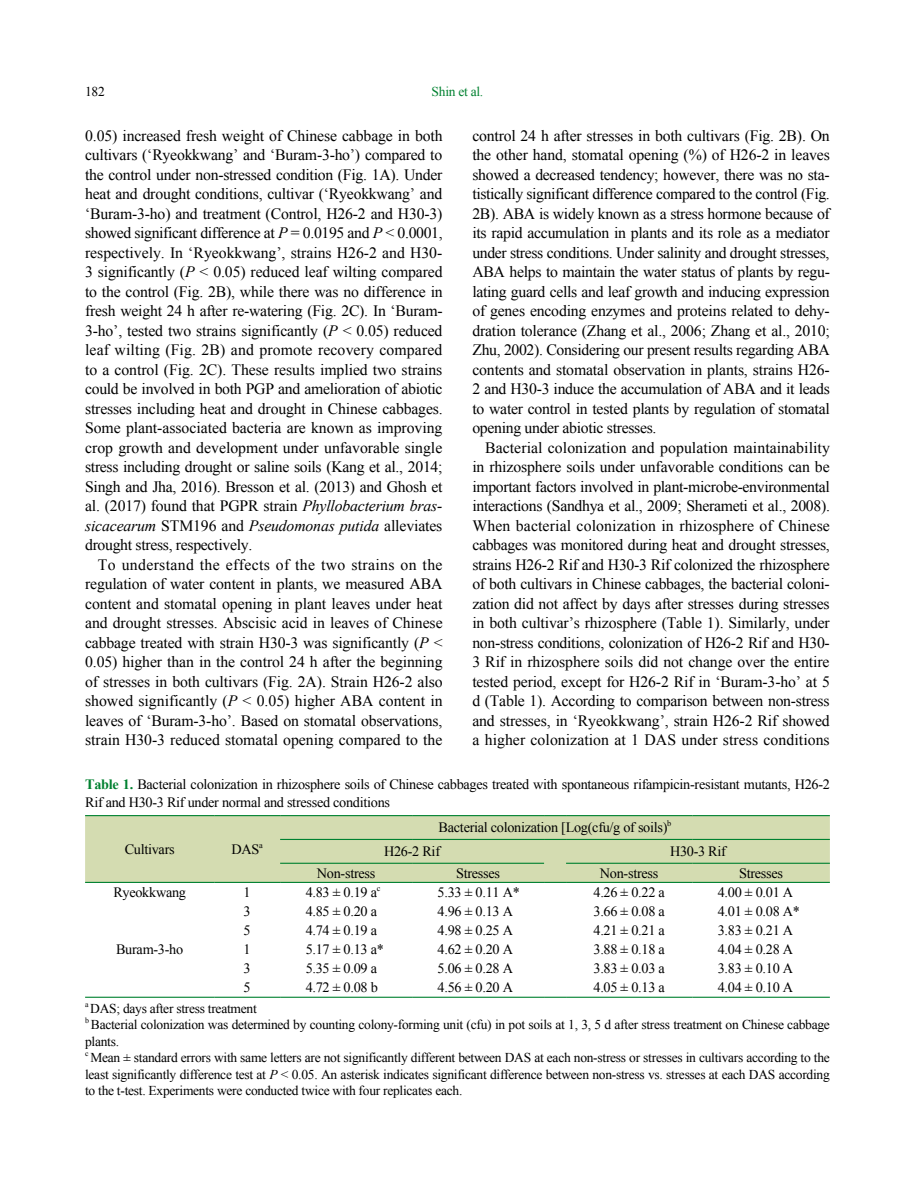
<style>
.page{position:relative;width:915px;height:1191px;background:#fff}
.page>*{position:absolute;margin:0;border:0;box-sizing:border-box;transform-origin:0 0}
.t1{font:15.75px/19.5px "Times New Roman";letter-spacing:-.01em;color:#000;text-align:justify}
.t2{font:14.25px/18px "Times New Roman";letter-spacing:-.02em;color:#000}
.t3{font:13.5px/16.5px "Times New Roman";letter-spacing:-.02em;color:#000}
.t4{font:13.5px "Times New Roman";letter-spacing:-.02em;color:#008130}
.s1{font-style:italic}
.s2{font-weight:700;color:#008130}
</style>
<div class="page">
<div style="left:85px;top:816px;width:744px;height:66px;background:#d4dcb1"></div>
<hr style="left:85px;top:815px;width:129px;height:1px;background:#008130">
<hr style="left:214px;top:815px;width:66px;height:1px;background:#008130">
<hr style="left:280px;top:815px;width:132px;height:1px;background:#008130">
<hr style="left:412px;top:815px;width:132px;height:1px;background:#008130">
<svg style="left:544px;top:815px;width:22px;height:1px"></svg>
<hr style="left:566px;top:815px;width:126px;height:1px;background:#008130">
<hr style="left:692px;top:815px;width:137px;height:1px;background:#008130">
<hr style="left:85px;top:882px;width:129px;height:1px;background:#008130">
<hr style="left:214px;top:882px;width:66px;height:1px;background:#008130">
<hr style="left:280px;top:839px;width:132px;height:1px;background:#008130">
<hr style="left:412px;top:839px;width:132px;height:1px;background:#008130">
<svg style="left:544px;top:839px;width:22px;height:1px"></svg>
<hr style="left:566px;top:839px;width:126px;height:1px;background:#008130">
<hr style="left:692px;top:839px;width:137px;height:1px;background:#008130">
<hr style="left:280px;top:862px;width:132px;height:2px;background:#008130">
<hr style="left:412px;top:862px;width:132px;height:2px;background:#008130">
<svg style="left:544px;top:882px;width:22px;height:1px"></svg>
<hr style="left:566px;top:862px;width:126px;height:2px;background:#008130">
<hr style="left:692px;top:862px;width:137px;height:2px;background:#008130">
<hr style="left:280px;top:882px;width:132px;height:1px;background:#008130">
<hr style="left:412px;top:882px;width:132px;height:1px;background:#008130">
<hr style="left:566px;top:882px;width:126px;height:1px;background:#008130">
<hr style="left:692px;top:882px;width:137px;height:1px;background:#008130">
<hr style="left:85px;top:996px;width:129px;height:1px;background:#008130">
<hr style="left:214px;top:996px;width:66px;height:1px;background:#008130">
<hr style="left:280px;top:996px;width:132px;height:1px;background:#008130">
<hr style="left:412px;top:996px;width:132px;height:1px;background:#008130">
<svg style="left:544px;top:996px;width:22px;height:1px"></svg>
<hr style="left:566px;top:996px;width:126px;height:1px;background:#008130">
<hr style="left:692px;top:996px;width:137px;height:1px;background:#008130">
<p class="t3" style="left:85px;top:83px;width:21px">182</p>
<p class="t4" style="left:431px;top:83px;width:53px">Shin et al.</p>
<p class="t1" style="left:85px;top:125px;width:359px">0.05) increased fresh weight of Chinese cabbage in both cultivars (‘Ryeokkwang’ and ‘Buram-3-ho’) compared to the control under non-stressed condition (Fig. 1A). Under heat and drought conditions, cultivar (‘Ryeokkwang’ and ‘Buram-3-ho) and treatment (Control, H26-2 and H30-3) showed significant difference at <span class="s1">P</span> = 0.0195 and <span class="s1">P</span> &lt; 0.0001, respectively. In ‘Ryeokkwang’, strains H26-2 and H30- 3 significantly (<span class="s1">P</span> &lt; 0.05) reduced leaf wilting compared to the control (Fig. 2B), while there was no difference in fresh weight 24 h after re-watering (Fig. 2C). In ‘Buram-3-ho’, tested two strains significantly (<span class="s1">P</span> &lt; 0.05) reduced leaf wilting (Fig. 2B) and promote recovery compared to a control (Fig. 2C). These results implied two strains could be involved in both PGP and amelioration of abiotic stresses including heat and drought in Chinese cabbages.<br>Some plant-associated bacteria are known as improving crop growth and development under unfavorable single stress including drought or saline soils (Kang et al., 2014; Singh and Jha, 2016). Bresson et al. (2013) and Ghosh et al. (2017) found that PGPR strain <span class="s1">Phyllobacterium bras&shy;sicacearum</span> STM196 and <span class="s1">Pseudomonas putida</span> alleviates drought stress, respectively.</p>
<p class="t1" style="left:85px;top:554px;width:359px;text-indent:13px">To understand the effects of the two strains on the regulation of water content in plants, we measured ABA content and stomatal opening in plant leaves under heat and drought stresses. Abscisic acid in leaves of Chinese cabbage treated with strain H30-3 was significantly (<span class="s1">P</span> &lt; 0.05) higher than in the control 24 h after the beginning of stresses in both cultivars (Fig. 2A). Strain H26-2 also showed significantly (<span class="s1">P</span> &lt; 0.05) higher ABA content in leaves of ‘Buram-3-ho’. Based on stomatal observations, strain H30-3 reduced stomatal opening compared to the</p>
<p class="t1" style="left:472px;top:125px;width:359px">control 24 h after stresses in both cultivars (Fig. 2B). On the other hand, stomatal opening (%) of H26-2 in leaves showed a decreased tendency; however, there was no sta&shy;tistically significant difference compared to the control (Fig.<br>2B). ABA is widely known as a stress hormone because of its rapid accumulation in plants and its role as a mediator under stress conditions. Under salinity and drought stresses, ABA helps to maintain the water status of plants by regu&shy;lating guard cells and leaf growth and inducing expression of genes encoding enzymes and proteins related to dehy&shy;dration tolerance (Zhang et al., 2006; Zhang et al., 2010; Zhu, 2002). Considering our present results regarding ABA contents and stomatal observation in plants, strains H26- 2 and H30-3 induce the accumulation of ABA and it leads to water control in tested plants by regulation of stomatal opening under abiotic stresses.</p>
<p class="t1" style="left:472px;top:437px;width:359px;text-indent:13px">Bacterial colonization and population maintainability in rhizosphere soils under unfavorable conditions can be important factors involved in plant-microbe-environmental interactions (Sandhya et al., 2009; Sherameti et al., 2008).<br>When bacterial colonization in rhizosphere of Chinese cabbages was monitored during heat and drought stresses, strains H26-2 Rif and H30-3 Rif colonized the rhizosphere of both cultivars in Chinese cabbages, the bacterial coloni&shy;zation did not affect by days after stresses during stresses in both cultivar’s rhizosphere (Table 1). Similarly, under non-stress conditions, colonization of H26-2 Rif and H30- 3 Rif in rhizosphere soils did not change over the entire tested period, except for H26-2 Rif in ‘Buram-3-ho’ at 5 d (Table 1). According to comparison between non-stress and stresses, in ‘Ryeokkwang’, strain H26-2 Rif showed a higher colonization at 1 DAS under stress conditions</p>
<p class="t2" style="left:85px;top:774px;width:746px"><span class="s2">Table 1.</span> Bacterial colonization in rhizosphere soils of Chinese cabbages treated with spontaneous rifampicin-resistant mutants, H26-2<br>Rif and H30-3 Rif under normal and stressed conditions</p>
<p class="t2" style="left:125px;top:839px;width:51px">Cultivars</p>
<p class="t2" style="left:231px;top:839px;width:33px">DAS<sup>a</sup></p>
<p class="t2" style="left:384px;top:815px;width:288px;line-height:23.9px;text-indent:54px">Bacterial colonization [Log(cfu/g of soils)<sup>b<br></sup>H26-2 Rif</p>
<p class="t2" style="left:669px;top:842px;width:57px">H30-3 Rif</p>
<p class="t2" style="left:317px;top:863px;width:60px">Non-stress</p>
<p class="t2" style="left:456px;top:863px;width:45px">Stresses</p>
<p class="t2" style="left:599px;top:863px;width:60px">Non-stress</p>
<p class="t2" style="left:738px;top:863px;width:45px">Stresses</p>
<p class="t2" style="left:113px;top:883px;width:74px">Ryeokkwang</p>
<p class="t2" style="left:243px;top:883px;width:9px">1</p>
<p class="t2" style="left:305px;top:883px;width:76px">4.83 ± 0.19 a<sup>c</sup></p>
<p class="t2" style="left:437px;top:883px;width:84px">5.33 ± 0.11 A*</p>
<p class="t2" style="left:593px;top:883px;width:73px">4.26 ± 0.22 a</p>
<p class="t2" style="left:717px;top:883px;width:77px">4.00 ± 0.01 A</p>
<p class="t2" style="left:243px;top:902px;width:9px">3</p>
<p class="t2" style="left:305px;top:902px;width:73px">4.85 ± 0.20 a</p>
<p class="t2" style="left:437px;top:902px;width:77px">4.96 ± 0.13 A</p>
<p class="t2" style="left:593px;top:902px;width:73px">3.66 ± 0.08 a</p>
<p class="t2" style="left:717px;top:902px;width:84px">4.01 ± 0.08 A*</p>
<p class="t2" style="left:243px;top:921px;width:9px">5</p>
<p class="t2" style="left:305px;top:921px;width:73px">4.74 ± 0.19 a</p>
<p class="t2" style="left:437px;top:921px;width:77px">4.98 ± 0.25 A</p>
<p class="t2" style="left:593px;top:921px;width:73px">4.21 ± 0.21 a</p>
<p class="t2" style="left:717px;top:921px;width:77px">3.83 ± 0.21 A</p>
<p class="t2" style="left:116px;top:940px;width:69px">Buram-3-ho</p>
<p class="t2" style="left:243px;top:940px;width:9px">1</p>
<p class="t2" style="left:305px;top:940px;width:80px">5.17 ± 0.13 a*</p>
<p class="t2" style="left:437px;top:940px;width:77px">4.62 ± 0.20 A</p>
<p class="t2" style="left:593px;top:940px;width:73px">3.88 ± 0.18 a</p>
<p class="t2" style="left:717px;top:940px;width:77px">4.04 ± 0.28 A</p>
<p class="t2" style="left:243px;top:959px;width:9px">3</p>
<p class="t2" style="left:305px;top:959px;width:73px">5.35 ± 0.09 a</p>
<p class="t2" style="left:437px;top:959px;width:77px">5.06 ± 0.28 A</p>
<p class="t2" style="left:593px;top:959px;width:73px">3.83 ± 0.03 a</p>
<p class="t2" style="left:717px;top:959px;width:77px">3.83 ± 0.10 A</p>
<p class="t2" style="left:243px;top:978px;width:9px">5</p>
<p class="t2" style="left:305px;top:978px;width:74px">4.72 ± 0.08 b</p>
<p class="t2" style="left:437px;top:978px;width:77px">4.56 ± 0.20 A</p>
<p class="t2" style="left:593px;top:978px;width:73px">4.05 ± 0.13 a</p>
<p class="t2" style="left:717px;top:978px;width:77px">4.04 ± 0.10 A</p>
<p class="t3" style="left:85px;top:999px;width:746px"><sup>a</sup> DAS; days after stress treatment<br><sup>b</sup> Bacterial colonization was determined by counting colony-forming unit (cfu) in pot soils at 1, 3, 5 d after stress treatment on Chinese cabbage plants.<br><sup>c</sup> Mean ± standard errors with same letters are not significantly different between DAS at each non-stress or stresses in cultivars according to the least significantly difference test at <span class="s1">P</span> &lt; 0.05. An asterisk indicates significant difference between non-stress vs. stresses at each DAS according to the t-test. Experiments were conducted twice with four replicates each.</p>
</div>
